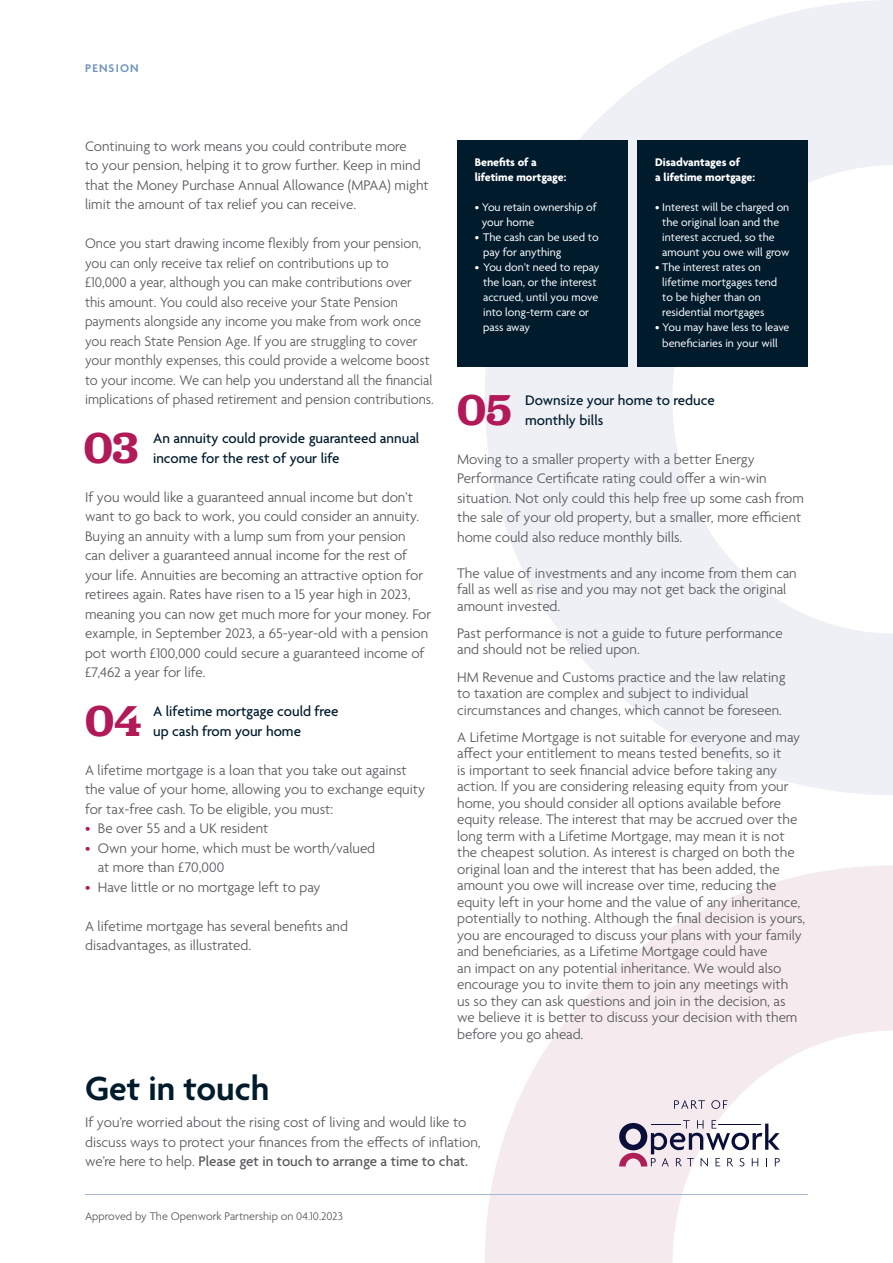
<style>
.page{position:relative;width:893px;height:1263px;background:#fff}
.page>*{position:absolute;margin:0;border:0;box-sizing:border-box;transform-origin:0 0}
.t1{font:600 45px "Jubilat";color:#b11958}
.t2{font:600 36px "Agenda";color:#001b2c}
.t3{font:300 15px/16.5px "Agenda";color:#57585a}
.t4{font:300 15px/19.5px "Agenda";color:#57585a;scale:.96 1}
.t5{font:500 15px/19.5px "Agenda";color:#001b2c}
.t6{font:12px/15px "Agenda";color:#fff}
.t7{font:700 12px/15px "Agenda";color:#fff}
.t8{font:300 12px "Agenda";color:#57585a}
.t9{font:600 12px "Agenda";letter-spacing:.1em;color:#6f92bd}
.s1{color:#b11958}
.s2{font-weight:500}
</style>
<div class="page">
<svg style="left:485px;top:865px;width:408px;height:398px;fill:#f5ebee"></svg>
<svg style="left:485px;top:0;width:408px;height:795px;fill:#eef0f6"></svg>
<hr style="left:85px;top:1194px;width:723px;height:1px;background:#a4b6d1">
<div style="left:457px;top:140px;width:170px;height:227px;background:#001b2c"></div>
<div style="left:638px;top:140px;width:170px;height:227px;background:#001b2c"></div>
<svg style="left:619px;top:1120px;width:161px;height:46px"></svg>
<hr style="left:651px;top:1124px;width:30px;height:1px;background:#090f38">
<svg style="left:674px;top:1100px;width:31px;height:9px"></svg>
<svg style="left:711px;top:1100px;width:16px;height:9px"></svg>
<p class="t9" style="left:85px;top:62px;width:55px">PENSION</p>
<p class="t3" style="left:85px;top:137px;width:345px;line-height:19.5px">Continuing to work means you could contribute more<br>to your pension, helping it to grow further. Keep in mind that the Money Purchase Annual Allowance (MPAA) might limit the amount of tax relief you can receive.</p>
<p class="t4" style="left:85px;top:235px;width:365px">Once you start drawing income flexibly from your pension, you can only receive tax relief on contributions up to £10,000 a year, although you can make contributions over this amount. You could also receive your State Pension payments alongside any income you make from work once you reach State Pension Age. If you are struggling to cover your monthly expenses, this could provide a welcome boost to your income. We can help you understand all the financial implications of phased retirement and pension contributions.</p>
<p class="t5" style="left:153px;top:430px;width:268px">An annuity could provide guaranteed annual income for the rest of your life</p>
<p class="t3" style="left:85px;top:488px;width:348px;line-height:19.5px">If you would like a guaranteed annual income but don’t want to go back to work, you could consider an annuity.<br>Buying an annuity with a lump sum from your pension<br>can deliver a guaranteed annual income for the rest of your life. Annuities are becoming an attractive option for retirees again. Rates have risen to a 15 year high in 2023, meaning you can now get much more for your money. For example, in September 2023, a 65-year-old with a pension pot worth £100,000 could secure a guaranteed income of £7,462 a year for life.</p>
<p class="t5" style="left:153px;top:703px;width:187px">A lifetime mortgage could free up cash from your home</p>
<p class="t3" style="left:85px;top:761px;width:341px;line-height:19.5px">A lifetime mortgage is a loan that you take out against the value of your home, allowing you to exchange equity for tax-free cash. To be eligible, you must:</p>
<p class="t3" style="left:85px;top:821px;width:185px"><span class="s1">•</span> Be over 55 and a UK resident</p>
<p class="t3" style="left:98px;top:839px;width:279px;line-height:19.5px;text-indent:-13px"><span class="s1">•</span> Own your home, which must be worth/valued at more than £70,000</p>
<p class="t3" style="left:85px;top:880px;width:237px"><span class="s1">•</span> Have little or no mortgage left to pay</p>
<p class="t3" style="left:85px;top:917px;width:265px;line-height:19.5px">A lifetime mortgage has several benefits and disadvantages, as illustrated.</p>
<h1 class="t1" style="left:84px;top:419px;width:56px">03</h1>
<h1 class="t1" style="left:85px;top:692px;width:58px">04</h1>
<h2 class="t2" style="left:85px;top:1069px;width:186px">Get in touch</h2>
<p class="t7" style="left:475px;top:156px;width:93px">Benefits of a lifetime mortgage:</p>
<p class="t6" style="left:482px;top:201px;width:117px;text-indent:-7px">• You retain ownership of your home</p>
<p class="t6" style="left:483px;top:231px;width:117px;text-indent:-9px">• The cash can be used to pay for anything</p>
<p class="t6" style="left:483px;top:261px;width:118px;text-indent:-9px">• You don’t need to repay the loan, or the interest accrued, until you move into long-term care or pass away</p>
<p class="t7" style="left:655px;top:156px;width:102px">Disadvantages of<br>a lifetime mortgage:</p>
<p class="t6" style="left:662px;top:201px;width:129px;text-indent:-7px">• Interest will be charged on the original loan and the interest accrued, so the amount you owe will grow</p>
<p class="t6" style="left:662px;top:261px;width:117px;text-indent:-7px">• The interest rates on lifetime mortgages tend to be higher than on residential mortgages</p>
<p class="t6" style="left:655px;top:321px;width:136px;text-align:center">• You may have less to leave beneficiaries in your will</p>
<h1 class="t1" style="left:457px;top:381px;width:56px">05</h1>
<p class="t5" style="left:525px;top:391px;width:191px">Downsize your home to reduce monthly bills</p>
<p class="t3" style="left:457px;top:450px;width:348px;line-height:19.5px">Moving to a smaller property with a better Energy Performance Certificate rating could offer a win-win situation. Not only could this help free up some cash from the sale of your old property, but a smaller, more efficient home could also reduce monthly bills.</p>
<p class="t3" style="left:457px;top:566px;width:341px">The value of investments and any income from them can fall as well as rise and you may not get back the original amount invested.</p>
<p class="t3" style="left:457px;top:626px;width:327px">Past performance is not a guide to future performance and should not be relied upon.</p>
<p class="t3" style="left:457px;top:669px;width:330px">HM Revenue and Customs practice and the law relating to taxation are complex and subject to individual circumstances and changes, which cannot be foreseen.</p>
<p class="t3" style="left:457px;top:729px;width:350px">A Lifetime Mortgage is not suitable for everyone and may affect your entitlement to means tested benefits, so it<br>is important to seek financial advice before taking any action. If you are considering releasing equity from your home, you should consider all options available before equity release. The interest that may be accrued over the long term with a Lifetime Mortgage, may mean it is not the cheapest solution. As interest is charged on both the original loan and the interest that has been added, the amount you owe will increase over time, reducing the equity left in your home and the value of any inheritance, potentially to nothing. Although the final decision is yours, you are encouraged to discuss your plans with your family and beneficiaries, as a Lifetime Mortgage could have<br>an impact on any potential inheritance. We would also encourage you to invite them to join any meetings with<br>us so they can ask questions and join in the decision, as we believe it is better to discuss your decision with them before you go ahead.</p>
<p class="t3" style="left:85px;top:1114px;width:397px;line-height:19.5px">If you’re worried about the rising cost of living and would like to discuss ways to protect your finances from the effects of inflation, we’re here to help. <span class="s2">Please get in touch to arrange a time to chat.</span></p>
<p class="t8" style="left:85px;top:1210px;width:259px">Approved by The Openwork Partnership on 04.10.2023</p>
</div>
